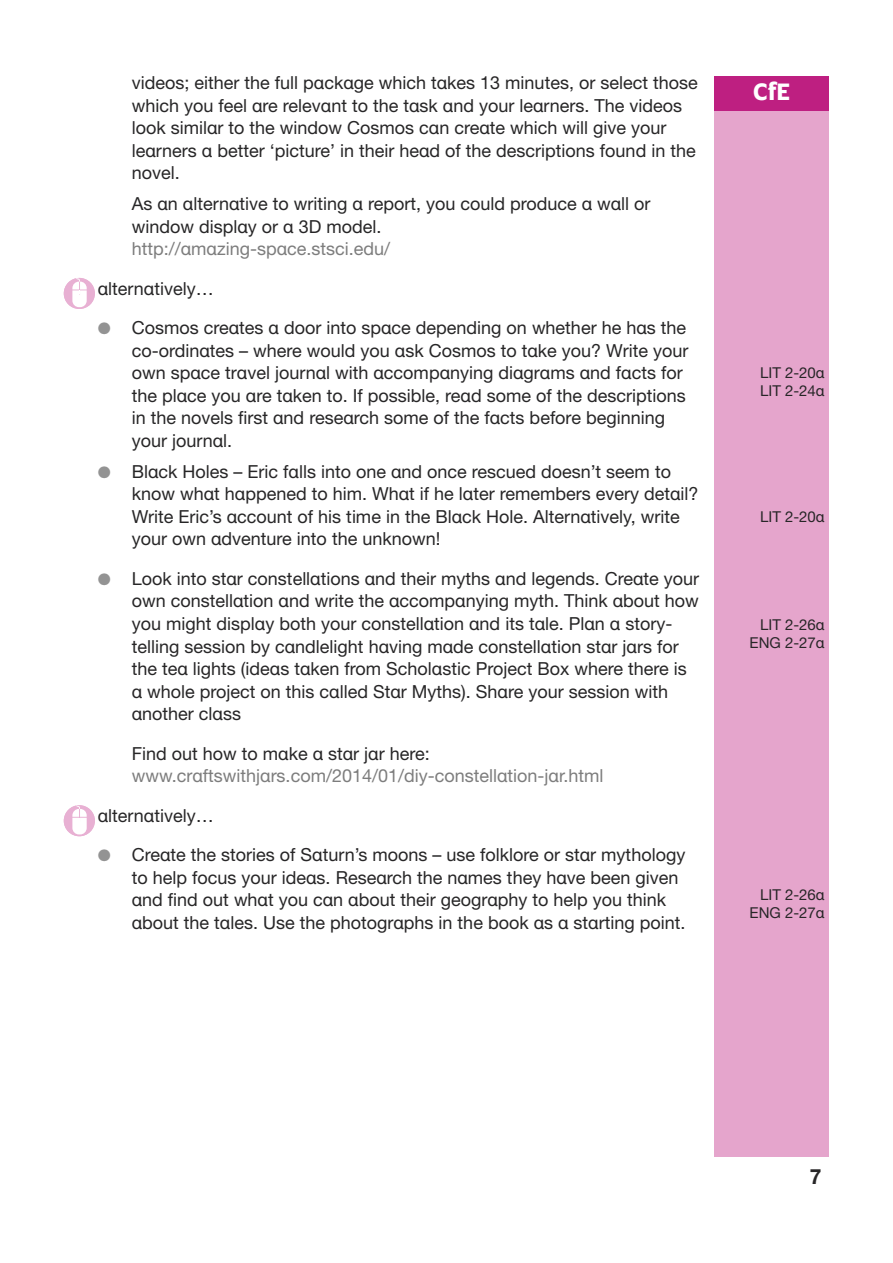
<style>
.page{position:relative;width:893px;height:1263px;background:#fff}
.page>*{position:absolute;margin:0;border:0;box-sizing:border-box;transform-origin:0 0}
.t1{font:700 24px "Altis Scot";color:#fff}
.t2{font:700 21px "Helvetica Neue Alta LT Std";color:#272627}
.t3{font:18px/22.5px "Helvetica Neue Alta LT Std";color:#272627}
.t4{font:18px "Helvetica Neue Alta LT Std";color:#7d7d7d}
.t5{font:15px/18px "Helvetica Neue Alta LT Std";color:#272627;text-align:right}
.s1{color:#939393}
</style>
<div class="page">
<div style="left:714px;top:111px;width:115px;height:1046px;background:#e5a5cc"></div>
<div style="left:714px;top:77px;width:115px;height:34px;background:#be1f81"></div>
<svg style="left:64px;top:278px;width:31px;height:31px"></svg>
<svg style="left:64px;top:805px;width:31px;height:31px"></svg>
<p class="t3" style="left:132px;top:73px;width:567px">videos; either the full package which takes 13 minutes, or select those which you feel are relevant to the task and your learners. The videos look similar to the window Cosmos can create which will give your learners a better ‘picture’ in their head of the descriptions found in the novel.</p>
<p class="t3" style="left:132px;top:194px;width:520px">As an alternative to writing a report, you could produce a wall or window display or a 3D model.</p>
<p class="t4" style="left:132px;top:243px;width:260px">http://amazing-space.stsci.edu/</p>
<p class="t3" style="left:98px;top:279px;width:117px">alternatively…</p>
<p class="t3" style="left:132px;top:319px;width:558px;text-indent:-34px"><span class="s1">●</span> Cosmos creates a door into space depending on whether he has the co-ordinates – where would you ask Cosmos to take you? Write your own space travel journal with accompanying diagrams and facts for the place you are taken to. If possible, read some of the descriptions in the novels first and research some of the facts before beginning your journal.</p>
<p class="t3" style="left:132px;top:462px;width:568px;text-indent:-34px"><span class="s1">●</span> Black Holes – Eric falls into one and once rescued doesn’t seem to know what happened to him. What if he later remembers every detail?<br>Write Eric’s account of his time in the Black Hole. Alternatively, write your own adventure into the unknown!</p>
<p class="t3" style="left:132px;top:569px;width:569px;text-indent:-34px"><span class="s1">●</span> Look into star constellations and their myths and legends. Create your own constellation and write the accompanying myth. Think about how you might display both your constellation and its tale. Plan a story&shy;telling session by candlelight having made constellation star jars for the tea lights (ideas taken from Scholastic Project Box where there is a whole project on this called Star Myths). Share your session with another class</p>
<p class="t3" style="left:132px;top:744px;width:299px">Find out how to make a star jar here:</p>
<p class="t4" style="left:132px;top:769px;width:473px">www.craftswithjars.com/2014/01/diy-constellation-jar.html</p>
<p class="t3" style="left:98px;top:806px;width:117px">alternatively…</p>
<p class="t3" style="left:132px;top:845px;width:555px;text-indent:-34px"><span class="s1">●</span> Create the stories of Saturn’s moons – use folklore or star mythology to help focus your ideas. Research the names they have been given and find out what you can about their geography to help you think about the tales. Use the photographs in the book as a starting point.</p>
<h1 class="t1" style="left:753px;top:82px;width:39px">CfE</h1>
<p class="t5" style="left:760px;top:365px;width:66px;text-align:left">LIT 2-20a<br>LIT 2-24a</p>
<p class="t5" style="left:760px;top:509px;width:66px">LIT 2-20a</p>
<p class="t5" style="left:750px;top:617px;width:77px">LIT 2-26a<br>ENG 2-27a</p>
<p class="t5" style="left:750px;top:887px;width:77px">LIT 2-26a<br>ENG 2-27a</p>
<p class="t2" style="left:810px;top:1169px;width:13px">7</p>
</div>
